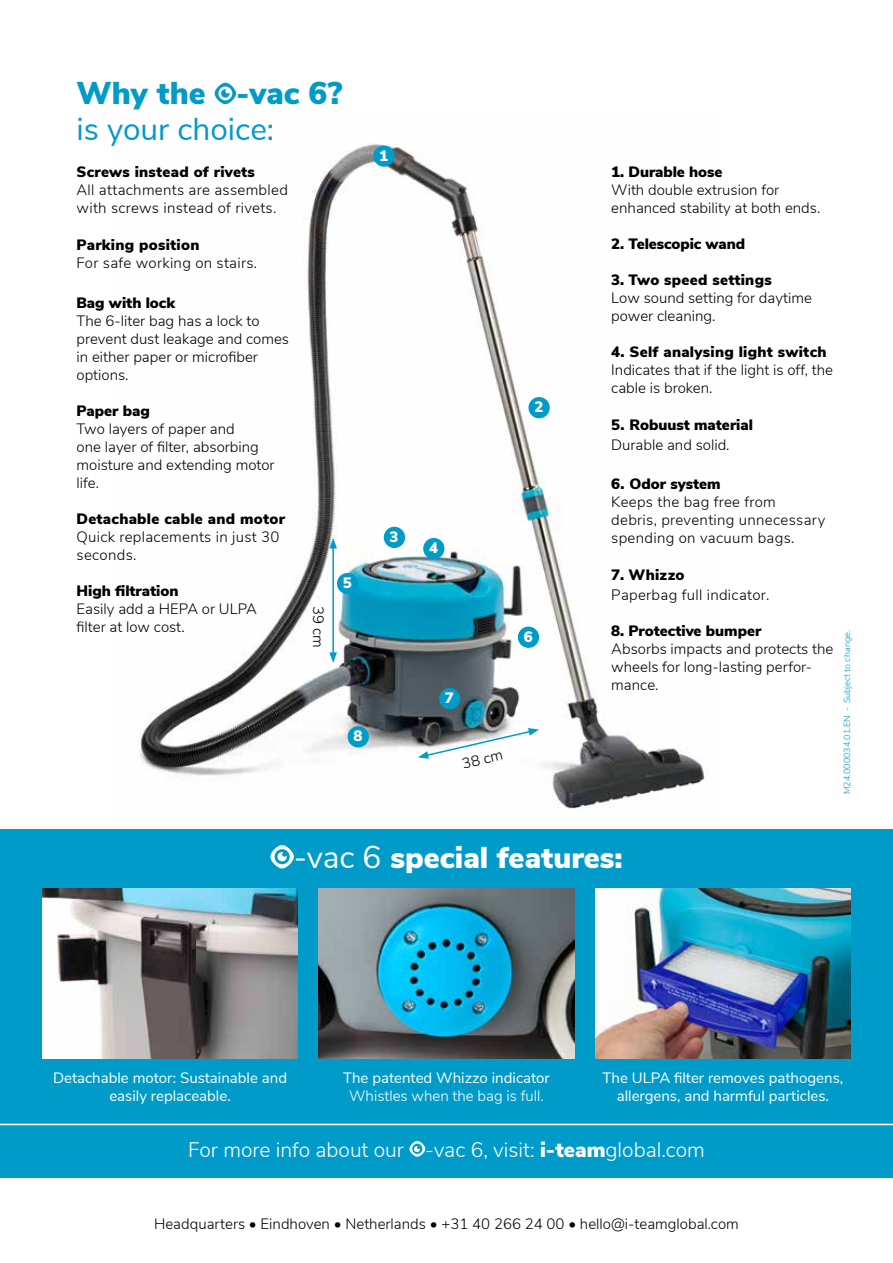
<style>
.page{position:relative;width:893px;height:1263px;background:#fff}
.page>*{position:absolute;margin:0;border:0;box-sizing:border-box;transform-origin:0 0}
.t1{font:31.5px/36px "Nunito Sans";color:#009bc9}
.t2{font:900 30px "Nunito Sans";color:#fff}
.t3{font:300 21px "Nunito Sans";color:#fff}
.t4{font:300 15px/18px "Nunito Sans";color:#000}
.t5{font:900 15px "Nunito Sans";letter-spacing:.005em;color:#000}
.t6{font:300 15px/18px "Nunito Sans";letter-spacing:.02em;color:#000}
.t7{font:15px/18px "Nunito Sans";color:#fff;text-align:center}
.t8{font:300 15px "Nunito Sans";color:#fff}
.t9{font:900 15px "Nunito Sans";color:#fff}
.t10{font:300 9px "Nunito Sans";color:#009bc9}
.s1{font-weight:900}
.s2{font-weight:900;font-size:30px}
.s3{font-weight:400;font-size:31.5px}
</style>
<div class="page">
<img style="left:139px;top:143px;width:568px;height:666px">
<div style="left:0;top:829px;width:893px;height:349px;background:#009bc9"></div>
<hr style="left:0;top:1124px;width:893px;height:1px;background:#fff">
<div style="left:373px;top:145px;width:22px;height:22px;background:#009bc9;border-radius:50%"></div>
<div style="left:423px;top:538px;width:21px;height:21px;background:#009bc9;border-radius:50%"></div>
<div style="left:337px;top:573px;width:21px;height:21px;background:#009bc9;border-radius:50%"></div>
<div style="left:384px;top:527px;width:21px;height:21px;background:#009bc9;border-radius:50%"></div>
<div style="left:518px;top:627px;width:21px;height:21px;background:#009bc9;border-radius:50%"></div>
<div style="left:348px;top:726px;width:21px;height:21px;background:#009bc9;border-radius:50%"></div>
<div style="left:439px;top:688px;width:21px;height:21px;background:#009bc9;border-radius:50%"></div>
<img style="left:319px;top:889px;width:255px;height:170px">
<img style="left:43px;top:889px;width:255px;height:170px">
<img style="left:595px;top:889px;width:255px;height:170px">
<hr style="left:332px;top:546px;width:2px;height:109px;background:#009bc9">
<svg style="left:329px;top:538px;width:8px;height:10px"></svg>
<svg style="left:329px;top:652px;width:8px;height:11px"></svg>
<svg style="left:418px;top:728px;width:121px;height:31px"></svg>
<div style="left:528px;top:397px;width:22px;height:21px;background:#009bc9;border-radius:50%"></div>
<svg style="left:215px;top:83px;width:21px;height:21px"></svg>
<svg style="left:270px;top:845px;width:24px;height:23px"></svg>
<svg style="left:409px;top:1141px;width:16px;height:16px"></svg>
<h1 class="t1" style="left:77px;top:73px;width:267px"><span class="s1">Why the</span> <span class="s2">-</span><span class="s1">vac 6? </span>is your choice:</h1>
<p class="t5" style="left:77px;top:160px;width:180px">Screws instead of rivets</p>
<p class="t6" style="left:77px;top:180px;width:213px">All attachments are assembled with screws instead of rivets.</p>
<p class="t5" style="left:77px;top:234px;width:124px">Parking position</p>
<p class="t6" style="left:77px;top:253px;width:182px">For safe working on stairs.</p>
<p class="t5" style="left:77px;top:292px;width:100px">Bag with lock</p>
<p class="t4" style="left:77px;top:311px;width:214px">The 6-liter bag has a lock to prevent dust leakage and comes in either paper or microfiber options.</p>
<p class="t5" style="left:77px;top:400px;width:75px">Paper bag</p>
<p class="t4" style="left:77px;top:419px;width:200px">Two layers of paper and<br>one layer of filter, absorbing moisture and extending motor life.</p>
<p class="t5" style="left:77px;top:508px;width:210px">Detachable cable and motor</p>
<p class="t6" style="left:77px;top:527px;width:204px">Quick replacements in just 30 seconds.</p>
<p class="t5" style="left:77px;top:580px;width:104px">High filtration</p>
<p class="t4" style="left:77px;top:599px;width:182px">Easily add a HEPA or ULPA filter at low cost.</p>
<p class="t4" style="left:328px;top:606px;width:43px;rotate:90deg">39 cm</p>
<p class="t9" style="left:343px;top:572px;width:10px">5</p>
<p class="t9" style="left:379px;top:145px;width:10px">1</p>
<p class="t9" style="left:390px;top:526px;width:10px">3</p>
<p class="t9" style="left:353px;top:725px;width:10px">8</p>
<p class="t9" style="left:534px;top:396px;width:11px">2</p>
<p class="t9" style="left:429px;top:537px;width:10px">4</p>
<p class="t9" style="left:445px;top:687px;width:10px">7</p>
<p class="t4" style="left:460px;top:754px;width:43px;rotate:-14deg">38 cm</p>
<p class="t9" style="left:524px;top:626px;width:10px">6</p>
<p class="t5" style="left:611px;top:160px;width:113px">1. Durable hose</p>
<p class="t4" style="left:611px;top:180px;width:211px">With double extrusion for enhanced stability at both ends.</p>
<p class="t5" style="left:611px;top:232px;width:135px">2. Telescopic wand</p>
<p class="t5" style="left:611px;top:268px;width:162px">3. Two speed settings</p>
<p class="t4" style="left:611px;top:288px;width:202px">Low sound setting for daytime power cleaning.</p>
<p class="t5" style="left:611px;top:340px;width:217px">4. Self analysing light switch</p>
<p class="t4" style="left:611px;top:360px;width:223px">Indicates that if the light is off, the cable is broken.</p>
<p class="t5" style="left:611px;top:414px;width:143px">5. Robuust material</p>
<p class="t4" style="left:611px;top:435px;width:120px">Durable and solid.</p>
<p class="t5" style="left:611px;top:472px;width:111px">6. Odor system</p>
<p class="t6" style="left:611px;top:492px;width:216px">Keeps the bag free from debris, preventing unnecessary spending on vacuum bags.</p>
<p class="t5" style="left:611px;top:564px;width:75px">7. Whizzo</p>
<p class="t6" style="left:611px;top:585px;width:160px">Paperbag full indicator.</p>
<p class="t5" style="left:611px;top:619px;width:152px">8. Protective bumper</p>
<p class="t4" style="left:611px;top:639px;width:224px">Absorbs impacts and protects the wheels for long-lasting perfor&shy;mance.</p>
<p class="t10" style="left:840px;top:794px;width:165px;rotate:-90deg">M24.000034.01.EN - Subject to change.</p>
<h2 class="t2" style="left:294px;top:836px;width:330px"><span class="s3">-vac 6</span> special features:</h2>
<p class="t7" style="left:53px;top:1067px;width:235px">Detachable motor: Sustainable and easily replaceable.</p>
<p class="t7" style="left:603px;top:1067px;width:242px">The ULPA filter removes pathogens, allergens, and harmful particles.</p>
<p class="t7" style="left:343px;top:1067px;width:208px">The patented Whizzo indicator</p>
<p class="t8" style="left:349px;top:1084px;width:196px">Whistles when the bag is full.</p>
<h3 class="t3" style="left:188px;top:1134px;width:518px">For more info about our -vac 6, visit: <span class="s1">i-team</span>global.com</h3>
<p class="t4" style="left:154px;top:1214px;width:586px">Headquarters • Eindhoven • Netherlands • +31 40 266 24 00 • hello@i-teamglobal.com</p>
</div>
